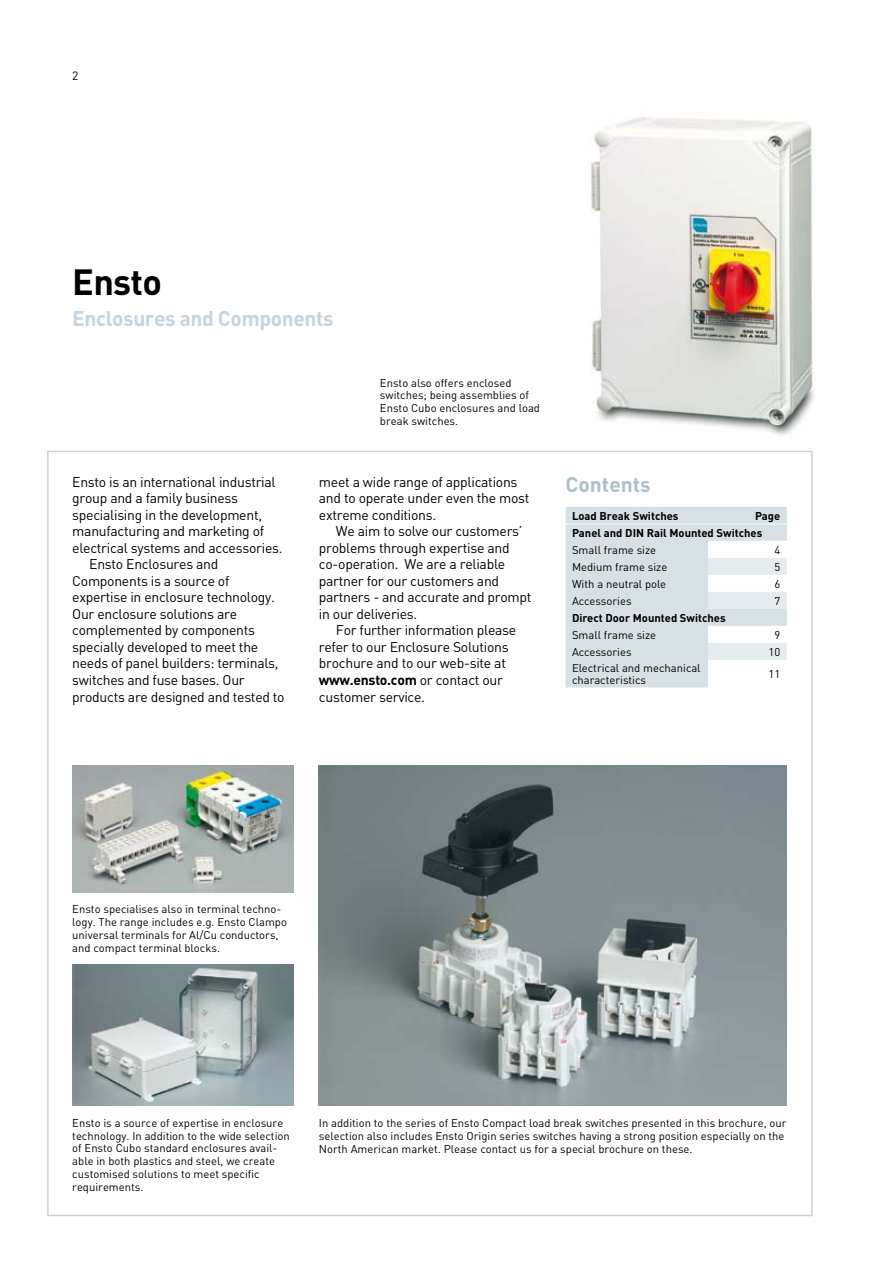
<style>
.page{position:relative;width:893px;height:1263px;background:#fff}
.page>*{position:absolute;margin:0;border:0;box-sizing:border-box;transform-origin:0 0}
.t1{font:700 36px "DIN Pro";letter-spacing:-.02em;color:#000}
.t2{font:700 21px "DIN Pro";letter-spacing:-.02em;color:#c8d2db}
.t3{font:700 21px "DIN Pro";color:#adc0ca}
.t4{font:13.95px/16.5px "DIN Pro";letter-spacing:-.02em;color:#000}
.t5{font:12px "DIN Pro";color:#000}
.t6{font:11.25px/12.8px "DIN Pro";color:#000}
.t7{font:700 11.25px/17px "DIN Pro";color:#000}
.s1{font-weight:700}
</style>
<div class="page">
<img style="left:319px;top:765px;width:468px;height:341px">
<img style="left:72px;top:964px;width:221px;height:142px">
<img style="left:72px;top:765px;width:221px;height:127px">
<img style="left:590px;top:117px;width:225px;height:318px">
<svg style="left:566px;top:507px;width:221px;height:180px"></svg>
<hr style="left:566px;top:524px;width:221px;height:1px;background:#fff">
<p class="t5" style="left:72px;top:68px;width:8px">2</p>
<h1 class="t1" style="left:72px;top:258px;width:91px">Ensto</h1>
<h2 class="t2" style="left:72px;top:305px;width:263px">Enclosures and Components</h2>
<p class="t6" style="left:380px;top:376px;width:162px">Ensto also offers enclosed switches; being assemblies of<br>Ensto Cubo enclosures and load break switches.</p>
<p class="t4" style="left:72px;top:473px;width:205px">Ensto is an international industrial</p>
<p class="t4" style="left:72px;top:490px;width:167px">group and a family business</p>
<p class="t4" style="left:72px;top:506px;width:191px">specialising in the development,</p>
<p class="t4" style="left:72px;top:523px;width:193px">manufacturing and marketing of</p>
<p class="t4" style="left:72px;top:539px;width:212px">electrical systems and accessories.</p>
<p class="t4" style="left:89px;top:556px;width:131px">Ensto Enclosures and</p>
<p class="t4" style="left:72px;top:572px;width:159px">Components is a source of</p>
<p class="t4" style="left:72px;top:589px;width:204px">expertise in enclosure technology.</p>
<p class="t4" style="left:72px;top:605px;width:166px">Our enclosure solutions are</p>
<p class="t4" style="left:72px;top:622px;width:184px">complemented by components</p>
<p class="t4" style="left:72px;top:638px;width:187px">specially developed to meet the</p>
<p class="t4" style="left:72px;top:655px;width:208px">needs of panel builders: terminals,</p>
<p class="t4" style="left:72px;top:671px;width:174px">switches and fuse bases. Our</p>
<p class="t4" style="left:72px;top:688px;width:214px">products are designed and tested to</p>
<p class="t4" style="left:319px;top:473px;width:212px">meet a wide range of applications and to operate under even the most extreme conditions.</p>
<p class="t4" style="left:319px;top:523px;width:214px;text-indent:17px">We aim to solve our customers’ problems through expertise and co-operation. We are a reliable partner for our customers and partners - and accurate and prompt in our deliveries.</p>
<p class="t4" style="left:319px;top:622px;width:199px;text-indent:17px">For further information please refer to our Enclosure Solutions brochure and to our web-site at <span class="s1">www.ensto.com</span> or contact our customer service.</p>
<h2 class="t3" style="left:566px;top:470px;width:87px">Contents</h2>
<p class="t7" style="left:572px;top:507px;width:108px">Load Break Switches</p>
<p class="t7" style="left:572px;top:507px;width:210px;text-indent:183px">Page<br>Panel and DIN Rail Mounted Switches</p>
<p class="t6" style="left:572px;top:543px;width:86px">Small frame size</p>
<p class="t6" style="left:774px;top:543px;width:7px">4</p>
<p class="t6" style="left:572px;top:560px;width:97px">Medium frame size</p>
<p class="t6" style="left:774px;top:560px;width:7px">5</p>
<p class="t6" style="left:572px;top:577px;width:96px">With a neutral pole</p>
<p class="t6" style="left:774px;top:577px;width:7px">6</p>
<p class="t6" style="left:572px;top:594px;width:61px">Accessories</p>
<p class="t6" style="left:774px;top:594px;width:7px">7</p>
<p class="t7" style="left:572px;top:609px;width:155px">Direct Door Mounted Switches</p>
<p class="t6" style="left:572px;top:628px;width:86px">Small frame size</p>
<p class="t6" style="left:774px;top:628px;width:7px">9</p>
<p class="t6" style="left:572px;top:645px;width:61px">Accessories</p>
<p class="t6" style="left:769px;top:645px;width:13px">10</p>
<p class="t6" style="left:572px;top:661px;width:130px;line-height:12px">Electrical and mechanical characteristics</p>
<p class="t6" style="left:769px;top:667px;width:13px">11</p>
<p class="t6" style="left:72px;top:902px;width:216px">Ensto specialises also in terminal techno&shy;logy. The range includes e.g. Ensto Clampo universal terminals for Al/Cu conductors, and compact terminal blocks.</p>
<p class="t6" style="left:72px;top:1116px;width:219px">Ensto is a source of expertise in enclosure technology. In addition to the wide selection of Ensto Cubo standard enclosures avail&shy;able in both plastics and steel, we create customised solutions to meet specific requirements.</p>
<p class="t6" style="left:319px;top:1116px;width:469px">In addition to the series of Ensto Compact load break switches presented in this brochure, our selection also includes Ensto Origin series switches having a strong position especially on the<br>North American market. Please contact us for a special brochure on these.</p>
</div>
